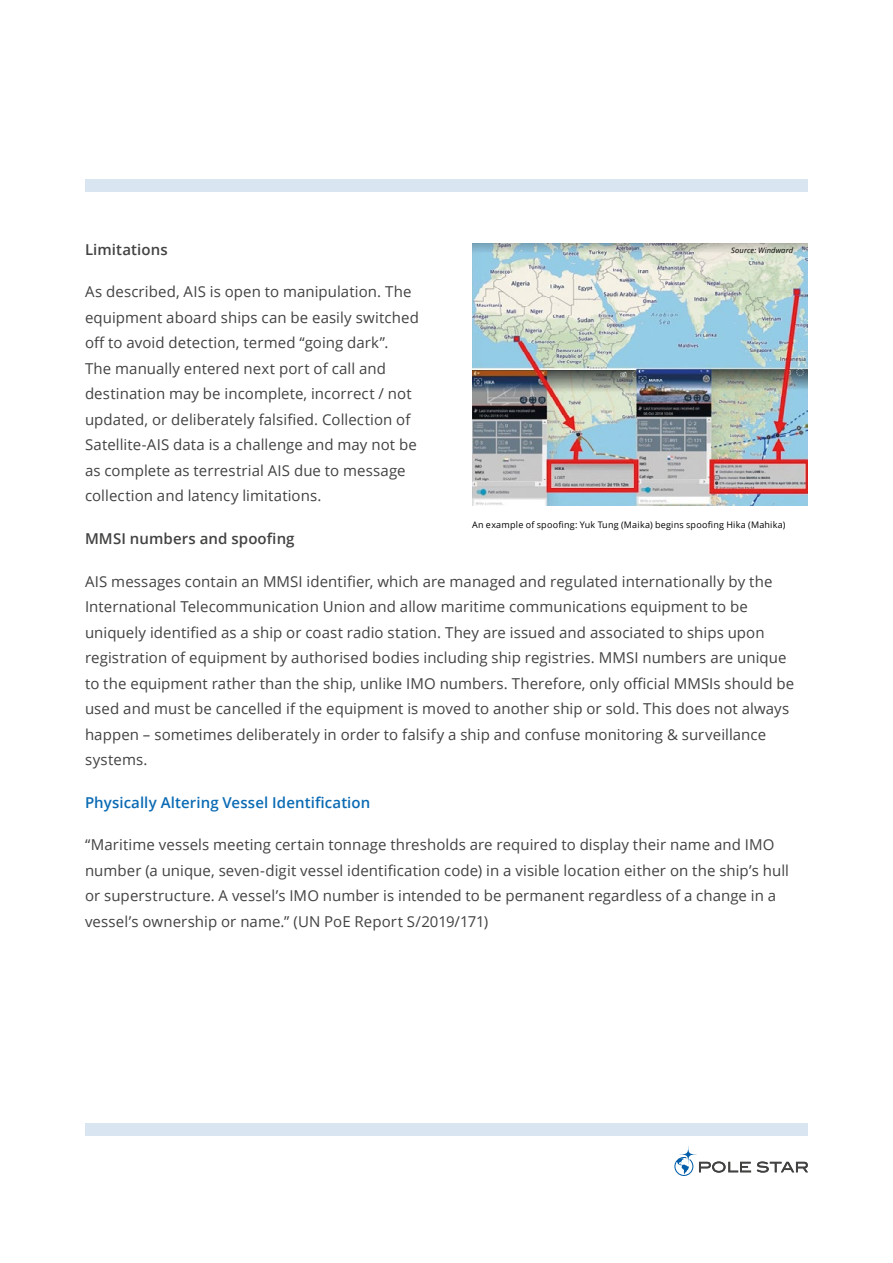
<style>
.page{position:relative;width:893px;height:1263px;background:#fff}
.page>*{position:absolute;margin:0;border:0;box-sizing:border-box;transform-origin:0 0}
.t1{font:15px/25.5px "Open Sans";letter-spacing:.005em;color:#424241}
.t2{font:600 15px "Open Sans";letter-spacing:.005em;color:#0b6bb4}
.t3{font:600 15px "Open Sans";letter-spacing:.01em;color:#424241}
.t4{font:9px "Open Sans";letter-spacing:.025em;color:#000}
.t5{font:italic 7.5px "Open Sans";letter-spacing:.02em;color:#000}
</style>
<div class="page">
<svg style="left:674px;top:1146px;width:77px;height:30px"></svg>
<svg style="left:757px;top:1161px;width:51px;height:11px"></svg>
<div style="left:85px;top:1123px;width:723px;height:12px;background:#d9e6f2"></div>
<div style="left:85px;top:179px;width:723px;height:13px;background:#d9e6f2"></div>
<img style="left:472px;top:243px;width:336px;height:262px">
<p class="t3" style="left:85px;top:239px;width:84px">Limitations</p>
<p class="t1" style="left:85px;top:279px;width:335px">As described, AIS is open to manipulation. The equipment aboard ships can be easily switched off to avoid detection, termed “going dark”.<br>The manually entered next port of call and destination may be incomplete, incorrect / not updated, or deliberately falsified. Collection of Satellite-AIS data is a challenge and may not be as complete as terrestrial AIS due to message collection and latency limitations.</p>
<p class="t3" style="left:85px;top:528px;width:211px">MMSI numbers and spoofing</p>
<p class="t1" style="left:85px;top:568px;width:711px">AIS messages contain an MMSI identifier, which are managed and regulated internationally by the International Telecommunication Union and allow maritime communications equipment to be uniquely identified as a ship or coast radio station. They are issued and associated to ships upon registration of equipment by authorised bodies including ship registries. MMSI numbers are unique to the equipment rather than the ship, unlike IMO numbers. Therefore, only official MMSIs should be used and must be cancelled if the equipment is moved to another ship or sold. This does not always happen – sometimes deliberately in order to falsify a ship and confuse monitoring &amp; surveillance systems.</p>
<p class="t2" style="left:85px;top:792px;width:287px">Physically Altering Vessel Identification</p>
<p class="t1" style="left:85px;top:831px;width:705px">“Maritime vessels meeting certain tonnage thresholds are required to display their name and IMO number (a unique, seven-digit vessel identification code) in a visible location either on the ship’s hull or superstructure. A vessel’s IMO number is intended to be permanent regardless of a change in a vessel’s ownership or name.” (UN PoE Report S/2019/171)</p>
<p class="t5" style="left:731px;top:245px;width:63px">Source: Windward</p>
<p class="t4" style="left:472px;top:518px;width:315px">An example of spoofing: Yuk Tung (Maika) begins spoofing Hika (Mahika)</p>
</div>
